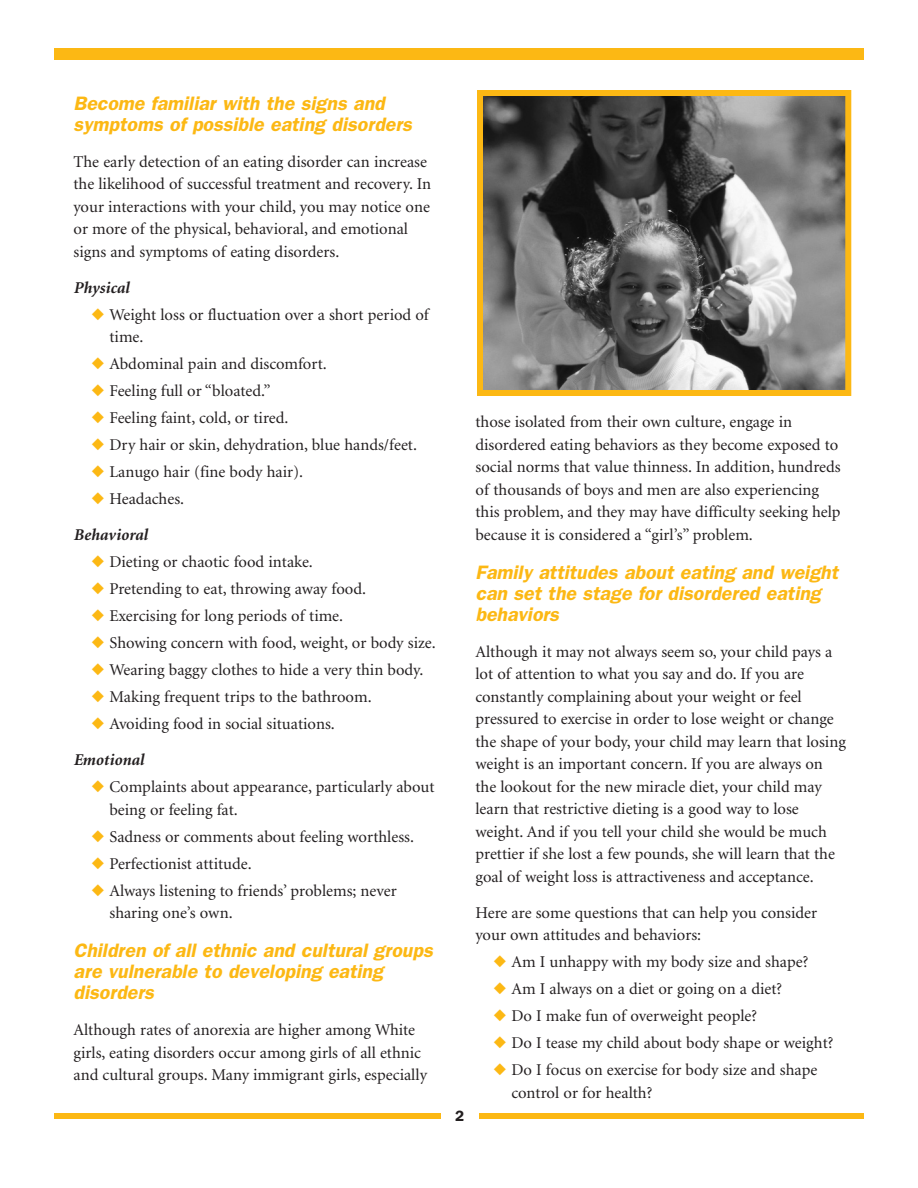
<style>
.page{position:relative;width:918px;height:1188px;background:#fff}
.page>*{position:absolute;margin:0;border:0;box-sizing:border-box;transform-origin:0 0}
.t1{font:italic 600 19.5px/21px "Franklin Gothic";color:#fcb814}
.t2{font:16.5px/22.5px "Minion";color:#231f20}
.t3{font:italic 700 16.5px "Minion";color:#231f20}
.t4{font:600 15px "Franklin Gothic";color:#231f20}
.s1{color:#fcb814}
.s2{font-weight:700;font-style:italic}
</style>
<div class="page">
<div style="left:54px;top:48px;width:810px;height:12px;background:#fcb814"></div>
<div style="left:54px;top:1113px;width:810px;height:6px;background:#fcb814"></div>
<img style="left:484px;top:97px;width:360px;height:292px">
<div style="left:477px;top:90px;width:374px;height:306px;border:6px solid #fcb814"></div>
<div style="left:441px;top:1103px;width:37px;height:27px;background:#fff"></div>
<p class="t1" style="left:73px;top:94px;width:343px">Become familiar with the signs and symptoms of possible eating disorders</p>
<p class="t2" style="left:74px;top:151px;width:359px">The early detection of an eating disorder can increase the likelihood of successful treatment and recovery. In your interactions with your child, you may notice one or more of the physical, behavioral, and emotional signs and symptoms of eating disorders.</p>
<p class="t3" style="left:74px;top:281px;width:57px">Physical</p>
<p class="t2" style="left:109px;top:304px;width:321px;text-indent:-18px"><span class="s1">◆</span> Weight loss or fluctuation over a short period of time.</p>
<p class="t2" style="left:91px;top:354px;width:237px"><span class="s1">◆</span> Abdominal pain and discomfort.</p>
<p class="t2" style="left:91px;top:381px;width:180px"><span class="s1">◆</span> Feeling full or “bloated.”</p>
<p class="t2" style="left:91px;top:408px;width:198px"><span class="s1">◆</span> Feeling faint, cold, or tired.</p>
<p class="t2" style="left:91px;top:435px;width:327px"><span class="s1">◆</span> Dry hair or skin, dehydration, blue hands/feet.</p>
<p class="t2" style="left:91px;top:462px;width:213px"><span class="s1">◆</span> Lanugo hair (fine body hair).</p>
<p class="t2" style="left:74px;top:482px;width:112px;line-height:36px;text-indent:18px"><span class="s1">◆</span> Headaches.<br><span class="s2">Behavioral</span></p>
<p class="t2" style="left:91px;top:552px;width:223px"><span class="s1">◆</span> Dieting or chaotic food intake.</p>
<p class="t2" style="left:91px;top:579px;width:276px"><span class="s1">◆</span> Pretending to eat, throwing away food.</p>
<p class="t2" style="left:91px;top:606px;width:253px"><span class="s1">◆</span> Exercising for long periods of time.</p>
<p class="t2" style="left:91px;top:633px;width:346px"><span class="s1">◆</span> Showing concern with food, weight, or body size.</p>
<p class="t2" style="left:91px;top:660px;width:333px"><span class="s1">◆</span> Wearing baggy clothes to hide a very thin body.</p>
<p class="t2" style="left:91px;top:687px;width:282px"><span class="s1">◆</span> Making frequent trips to the bathroom.</p>
<p class="t2" style="left:74px;top:707px;width:263px;line-height:36px;text-indent:18px"><span class="s1">◆</span> Avoiding food in social situations.<br><span class="s2">Emotional</span></p>
<p class="t2" style="left:109px;top:777px;width:327px;text-indent:-18px"><span class="s1">◆</span> Complaints about appearance, particularly about being or feeling fat.</p>
<p class="t2" style="left:91px;top:826px;width:324px"><span class="s1">◆</span> Sadness or comments about feeling worthless.</p>
<p class="t2" style="left:91px;top:853px;width:162px"><span class="s1">◆</span> Perfectionist attitude.</p>
<p class="t2" style="left:109px;top:880px;width:289px;text-indent:-18px"><span class="s1">◆</span> Always listening to friends’ problems; never sharing one’s own.</p>
<p class="t1" style="left:73px;top:942px;width:364px">Children of all ethnic and cultural groups are vulnerable to developing eating disorders</p>
<p class="t2" style="left:74px;top:1020px;width:355px">Although rates of anorexia are higher among White girls, eating disorders occur among girls of all ethnic and cultural groups. Many immigrant girls, especially</p>
<p class="t4" style="left:455px;top:1110px;width:10px">2</p>
<p class="t2" style="left:476px;top:412px;width:367px">those isolated from their own culture, engage in disordered eating behaviors as they become exposed to social norms that value thinness. In addition, hundreds of thousands of boys and men are also experiencing this problem, and they may have difficulty seeking help because it is considered a “girl’s” problem.</p>
<p class="t1" style="left:475px;top:563px;width:368px">Family attitudes about eating and weight can set the stage for disordered eating behaviors</p>
<p class="t2" style="left:476px;top:642px;width:372px">Although it may not always seem so, your child pays a lot of attention to what you say and do. If you are constantly complaining about your weight or feel pressured to exercise in order to lose weight or change the shape of your body, your child may learn that losing weight is an important concern. If you are always on the lookout for the new miracle diet, your child may learn that restrictive dieting is a good way to lose weight. And if you tell your child she would be much prettier if she lost a few pounds, she will learn that the goal of weight loss is attractiveness and acceptance.</p>
<p class="t2" style="left:476px;top:903px;width:343px">Here are some questions that can help you consider your own attitudes and behaviors:</p>
<p class="t2" style="left:493px;top:952px;width:316px"><span class="s1">◆</span> Am I unhappy with my body size and shape?</p>
<p class="t2" style="left:493px;top:979px;width:290px"><span class="s1">◆</span> Am I always on a diet or going on a diet?</p>
<p class="t2" style="left:493px;top:1006px;width:265px"><span class="s1">◆</span> Do I make fun of overweight people?</p>
<p class="t2" style="left:493px;top:1033px;width:342px"><span class="s1">◆</span> Do I tease my child about body shape or weight?</p>
<p class="t2" style="left:511px;top:1060px;width:307px;text-indent:-18px"><span class="s1">◆</span> Do I focus on exercise for body size and shape control or for health?</p>
</div>
